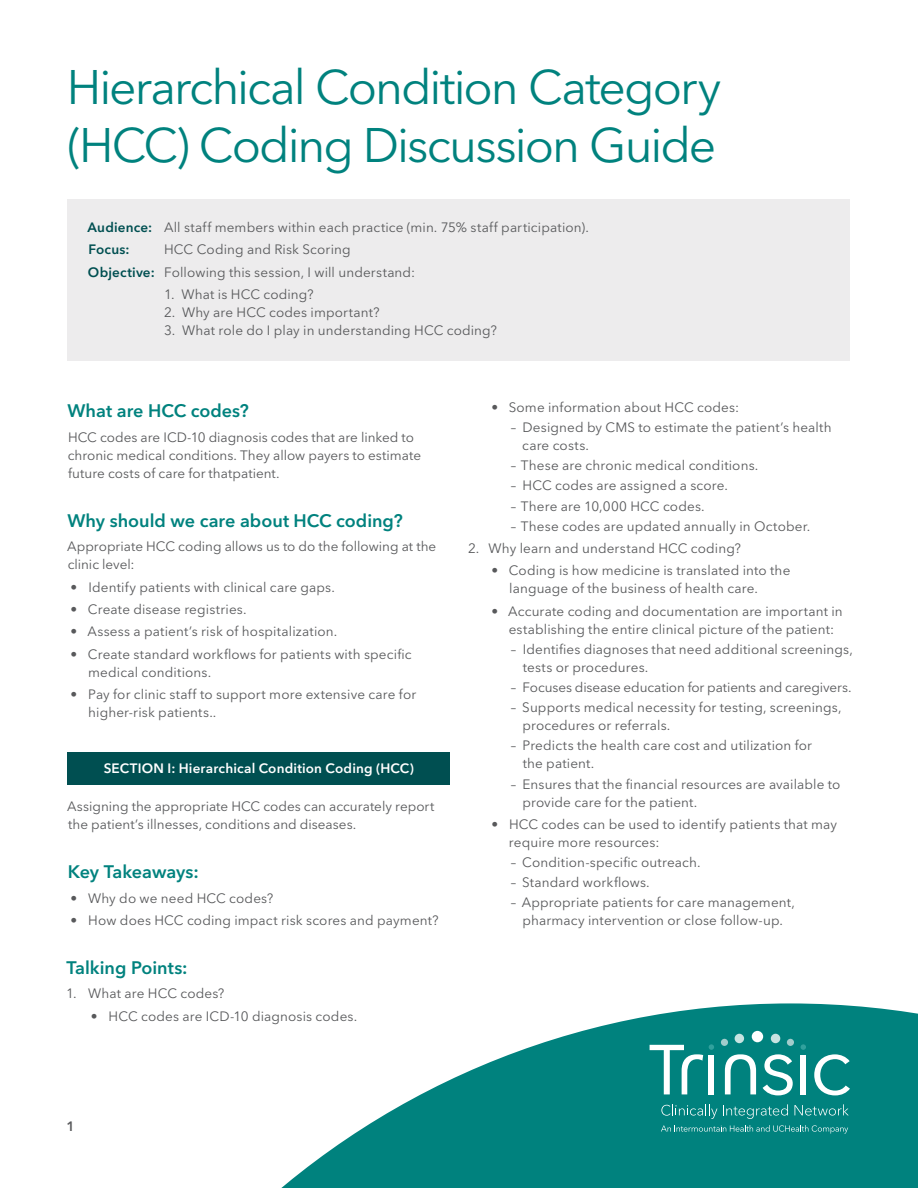
<style>
.page{position:relative;width:918px;height:1188px;background:#fff}
.page>*{position:absolute;margin:0;border:0;box-sizing:border-box;transform-origin:0 0}
.t1{font:48px/57.6px "Avenir Next LT Pro";letter-spacing:-.04em;color:#00827e}
.subhead{font:600 18px "Avenir Next LT Pro";color:#00827e}
.t2{font:13.5px/18px "Avenir Next LT Pro";letter-spacing:.01em;color:#58595b}
.t3{font:13.5px "Avenir Next LT Pro";letter-spacing:-.01em;color:#58595b}
.section_header{font:600 13.5px "Avenir Next LT Pro";letter-spacing:.015em;color:#fff}
.t4{font:600 13.5px "Avenir Next LT Pro";letter-spacing:.015em;color:#004f51}
.t5{font:600 13.5px "Avenir Next LT Pro";color:#58595b}
.s1{font-weight:600;color:#004f51}
</style>
<div class="page">
<div style="left:68px;top:753px;width:382px;height:32px;background:#004f51"></div>
<div style="left:68px;top:199px;width:782px;height:162px;background:#edeced"></div>
<svg style="left:281px;top:1003px;width:637px;height:185px;fill:#00827e"></svg>
<svg style="left:763px;top:1054px;width:30px;height:41px"></svg>
<div style="left:800px;top:1055px;width:6px;height:39px;background:#fff"></div>
<svg style="left:814px;top:1054px;width:36px;height:41px"></svg>
<svg style="left:725px;top:1054px;width:31px;height:40px"></svg>
<svg style="left:650px;top:1045px;width:53px;height:49px"></svg>
<div style="left:709px;top:1055px;width:5px;height:39px;background:#fff"></div>
<svg style="left:709px;top:1044px;width:5px;height:6px"></svg>
<div style="left:735px;top:1034px;width:9px;height:9px;background:#c8e3e1;border-radius:50%"></div>
<div style="left:771px;top:1034px;width:9px;height:9px;background:#c8e3e1;border-radius:50%"></div>
<div style="left:721px;top:1039px;width:7px;height:7px;background:#a2cccb;border-radius:50%"></div>
<div style="left:787px;top:1039px;width:7px;height:7px;background:#a2cccb;border-radius:50%"></div>
<div style="left:752px;top:1031px;width:11px;height:11px;background:#fff;border-radius:50%"></div>
<svg style="left:801px;top:1044px;width:5px;height:6px"></svg>
<svg style="left:661px;top:1104px;width:56px;height:15px"></svg>
<svg style="left:795px;top:1104px;width:54px;height:12px"></svg>
<svg style="left:723px;top:1104px;width:65px;height:15px"></svg>
<svg style="left:661px;top:1125px;width:187px;height:9px;background:#279591"></svg>
<p class="t1" style="left:67px;top:58px;width:656px">Hierarchical Condition Category (HCC) Coding Discussion Guide</p>
<p class="t2" style="left:88px;top:218px;width:503px"><span class="s1">Audience:</span> All staff members within each practice (min. 75% staff participation).</p>
<p class="t4" style="left:88px;top:241px;width:43px">Focus:</p>
<p class="t2" style="left:164px;top:241px;width:188px">HCC Coding and Risk Scoring</p>
<p class="t2" style="left:88px;top:263px;width:329px"><span class="s1">Objective:</span> Following this session, I will understand:</p>
<p class="t2" style="left:164px;top:285px;width:151px">1. What is HCC coding?</p>
<p class="t2" style="left:164px;top:303px;width:217px">2. Why are HCC codes important?</p>
<p class="t2" style="left:164px;top:321px;width:334px">3. What role do I play in understanding HCC coding?</p>
<p class="subhead" style="left:67px;top:400px;width:183px">What are HCC codes?</p>
<p class="t2" style="left:68px;top:428px;width:355px">HCC codes are ICD-10 diagnosis codes that are linked to chronic medical conditions. They allow payers to estimate future costs of care for thatpatient.</p>
<p class="subhead" style="left:67px;top:509px;width:337px">Why should we care about HCC coding?</p>
<p class="t2" style="left:67px;top:538px;width:371px">Appropriate HCC coding allows us to do the following at the clinic level:</p>
<p class="t2" style="left:71px;top:578px;width:266px">• Identify patients with clinical care gaps.</p>
<p class="t2" style="left:71px;top:600px;width:178px">• Create disease registries.</p>
<p class="t2" style="left:71px;top:623px;width:268px">• Assess a patient’s risk of hospitalization.</p>
<p class="t2" style="left:88px;top:645px;width:325px;text-indent:-18px">• Create standard workflows for patients with specific medical conditions.</p>
<p class="t2" style="left:88px;top:685px;width:330px;text-indent:-18px">• Pay for clinic staff to support more extensive care for higher-risk patients..</p>
<p class="section_header" style="left:104px;top:760px;width:312px">SECTION I: Hierarchical Condition Coding (HCC)</p>
<p class="t2" style="left:67px;top:798px;width:369px">Assigning the appropriate HCC codes can accurately report the patient’s illnesses, conditions and diseases.</p>
<p class="subhead" style="left:68px;top:861px;width:132px">Key Takeaways:</p>
<p class="t2" style="left:71px;top:889px;width:204px">• Why do we need HCC codes?</p>
<p class="t2" style="left:71px;top:911px;width:370px">• How does HCC coding impact risk scores and payment?</p>
<p class="subhead" style="left:66px;top:956px;width:123px">Talking Points:</p>
<p class="t2" style="left:66px;top:985px;width:160px">1. What are HCC codes?</p>
<p class="t2" style="left:91px;top:1007px;width:268px">• HCC codes are ICD-10 diagnosis codes.</p>
<p class="t2" style="left:491px;top:398px;width:249px">• Some information about HCC codes:</p>
<p class="t2" style="left:522px;top:418px;width:311px;text-indent:-11px">– Designed by CMS to estimate the patient’s health care costs.</p>
<p class="t2" style="left:511px;top:457px;width:249px">– These are chronic medical conditions.</p>
<p class="t2" style="left:511px;top:477px;width:219px">– HCC codes are assigned a score.</p>
<p class="t2" style="left:511px;top:497px;width:195px">– There are 10,000 HCC codes.</p>
<p class="t2" style="left:511px;top:517px;width:301px">– These codes are updated annually in October.</p>
<p class="t2" style="left:468px;top:539px;width:274px">2. Why learn and understand HCC coding?</p>
<p class="t2" style="left:509px;top:562px;width:283px;text-indent:-18px">• Coding is how medicine is translated into the language of the business of health care.</p>
<p class="t2" style="left:509px;top:602px;width:335px;text-indent:-17px">• Accurate coding and documentation are important in establishing the entire clinical picture of the patient:</p>
<p class="t2" style="left:523px;top:640px;width:332px;text-indent:-12px">– Identifies diagnoses that need additional screenings, tests or procedures.</p>
<p class="t3" style="left:511px;top:679px;width:342px">– Focuses disease education for patients and caregivers.</p>
<p class="t2" style="left:522px;top:699px;width:321px;text-indent:-11px">– Supports medical necessity for testing, screenings, procedures or referrals.</p>
<p class="t2" style="left:523px;top:737px;width:291px;text-indent:-12px">– Predicts the health care cost and utilization for the patient.</p>
<p class="t2" style="left:522px;top:775px;width:320px;text-indent:-11px">– Ensures that the financial resources are available to provide care for the patient.</p>
<p class="t2" style="left:509px;top:815px;width:330px;text-indent:-18px">• HCC codes can be used to identify patients that may require more resources:</p>
<p class="t2" style="left:511px;top:853px;width:191px">– Condition-specific outreach.</p>
<p class="t2" style="left:511px;top:874px;width:140px">– Standard workflows.</p>
<p class="t2" style="left:511px;top:894px;width:286px;text-align:center">– Appropriate patients for care management, pharmacy intervention or close follow-up.</p>
<p class="t5" style="left:67px;top:1118px;width:10px">1</p>
</div>
